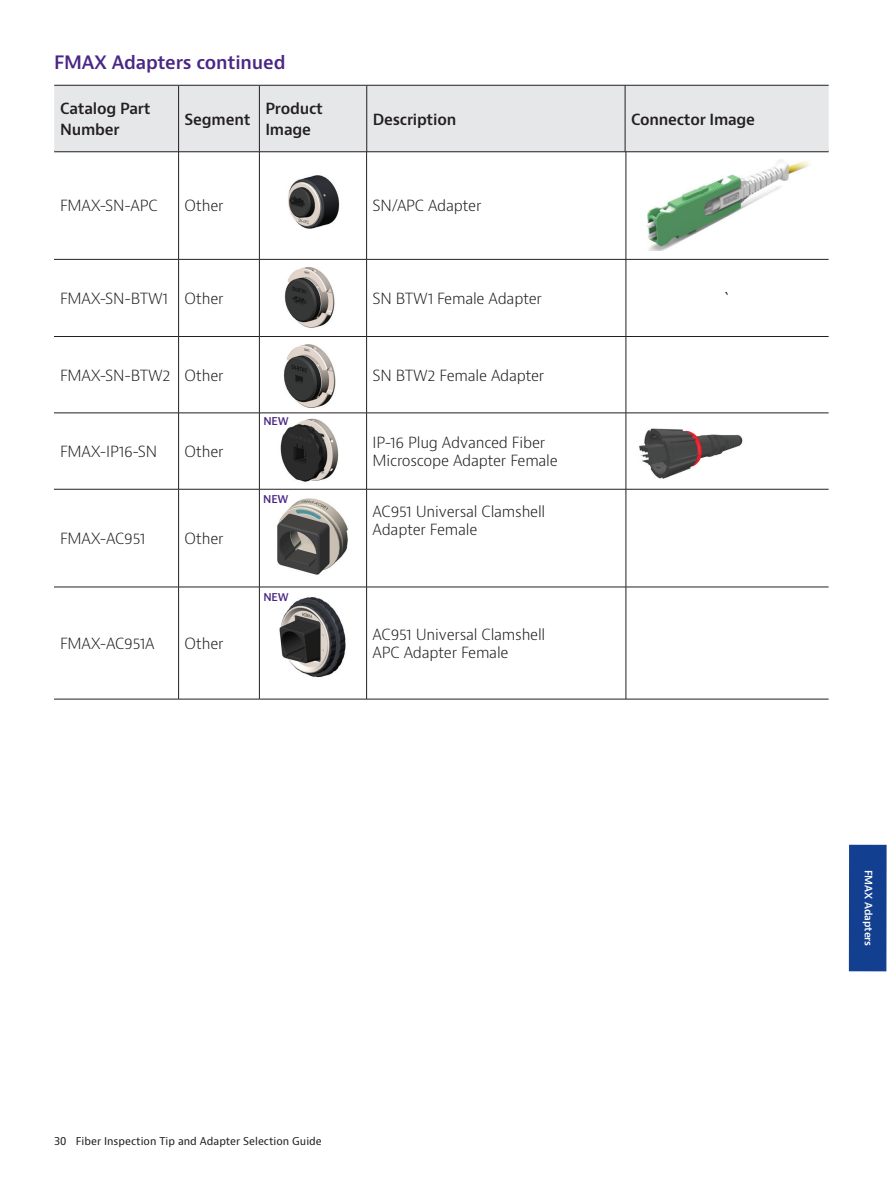
<style>
.page{position:relative;width:893px;height:1191px;background:#fff}
.page>*{position:absolute;margin:0;border:0;box-sizing:border-box;transform-origin:0 0}
.H2_Heading_Purple_12_16{font:600 18px "Bernino Sans";letter-spacing:-.01em;color:#4a2785}
.t1{font:18px "Minion Pro";color:#231f20}
.Table_copy{font:300 15px/18px "Bernino Sans";letter-spacing:-.015em;color:#231f20}
.Table_Header{font:600 15px/21px "Bernino Sans";letter-spacing:-.015em;color:#231f20}
.t2{font:10.5px "Bernino Sans";color:#231f20}
.Table_copy-2{font:600 10.5px "Bernino Sans";letter-spacing:-.015em;color:#4a2785}
.H2_Heading_Purple_12_16-2{font:600 10.05px "Bernino Sans";letter-spacing:-.01em;color:#fff}
</style>
<div class="page">
<hr style="left:178px;top:151px;width:1px;height:108px;background:#231f20">
<hr style="left:259px;top:151px;width:1px;height:108px;background:#231f20">
<hr style="left:366px;top:151px;width:1px;height:108px;background:#231f20">
<hr style="left:626px;top:151px;width:1px;height:108px;background:#231f20">
<hr style="left:54px;top:259px;width:125px;height:1px;background:#231f20">
<hr style="left:179px;top:259px;width:80px;height:1px;background:#231f20">
<hr style="left:178px;top:259px;width:1px;height:77px;background:#231f20">
<hr style="left:259px;top:259px;width:108px;height:1px;background:#231f20">
<hr style="left:259px;top:259px;width:1px;height:77px;background:#231f20">
<hr style="left:367px;top:259px;width:259px;height:1px;background:#231f20">
<hr style="left:366px;top:259px;width:1px;height:77px;background:#231f20">
<hr style="left:626px;top:259px;width:203px;height:1px;background:#231f20">
<hr style="left:626px;top:259px;width:1px;height:77px;background:#231f20">
<hr style="left:54px;top:336px;width:125px;height:1px;background:#231f20">
<hr style="left:179px;top:336px;width:80px;height:1px;background:#231f20">
<hr style="left:178px;top:337px;width:1px;height:76px;background:#231f20">
<hr style="left:259px;top:336px;width:108px;height:1px;background:#231f20">
<hr style="left:259px;top:337px;width:1px;height:76px;background:#231f20">
<hr style="left:367px;top:336px;width:259px;height:1px;background:#231f20">
<hr style="left:366px;top:337px;width:1px;height:76px;background:#231f20">
<hr style="left:626px;top:336px;width:203px;height:1px;background:#231f20">
<hr style="left:626px;top:337px;width:1px;height:76px;background:#231f20">
<hr style="left:54px;top:412px;width:125px;height:1px;background:#231f20">
<hr style="left:179px;top:412px;width:80px;height:1px;background:#231f20">
<hr style="left:178px;top:413px;width:1px;height:76px;background:#231f20">
<hr style="left:259px;top:412px;width:108px;height:1px;background:#231f20">
<hr style="left:259px;top:413px;width:1px;height:76px;background:#231f20">
<hr style="left:367px;top:412px;width:259px;height:1px;background:#231f20">
<hr style="left:366px;top:413px;width:1px;height:76px;background:#231f20">
<hr style="left:626px;top:412px;width:203px;height:1px;background:#231f20">
<hr style="left:626px;top:413px;width:1px;height:76px;background:#231f20">
<hr style="left:54px;top:489px;width:125px;height:1px;background:#231f20">
<hr style="left:179px;top:489px;width:80px;height:1px;background:#231f20">
<hr style="left:178px;top:489px;width:1px;height:98px;background:#231f20">
<hr style="left:259px;top:489px;width:108px;height:1px;background:#231f20">
<hr style="left:259px;top:489px;width:1px;height:98px;background:#231f20">
<hr style="left:367px;top:489px;width:259px;height:1px;background:#231f20">
<hr style="left:366px;top:489px;width:1px;height:98px;background:#231f20">
<hr style="left:626px;top:489px;width:203px;height:1px;background:#231f20">
<hr style="left:626px;top:489px;width:1px;height:98px;background:#231f20">
<hr style="left:54px;top:586px;width:125px;height:1px;background:#231f20">
<hr style="left:179px;top:586px;width:80px;height:1px;background:#231f20">
<hr style="left:178px;top:587px;width:1px;height:112px;background:#231f20">
<hr style="left:259px;top:586px;width:108px;height:1px;background:#231f20">
<hr style="left:259px;top:587px;width:1px;height:112px;background:#231f20">
<hr style="left:367px;top:586px;width:259px;height:1px;background:#231f20">
<hr style="left:366px;top:587px;width:1px;height:112px;background:#231f20">
<hr style="left:626px;top:586px;width:203px;height:1px;background:#231f20">
<hr style="left:626px;top:587px;width:1px;height:112px;background:#231f20">
<hr style="left:54px;top:699px;width:125px;height:1px;background:#231f20">
<hr style="left:179px;top:699px;width:80px;height:1px;background:#231f20">
<hr style="left:259px;top:699px;width:108px;height:1px;background:#231f20">
<hr style="left:367px;top:699px;width:259px;height:1px;background:#231f20">
<hr style="left:626px;top:699px;width:203px;height:1px;background:#231f20">
<img style="left:288px;top:175px;width:52px;height:54px">
<img style="left:647px;top:159px;width:163px;height:92px">
<img style="left:284px;top:267px;width:51px;height:61px">
<img style="left:283px;top:344px;width:53px;height:64px">
<img style="left:280px;top:418px;width:59px;height:64px">
<img style="left:639px;top:428px;width:104px;height:51px">
<img style="left:277px;top:498px;width:71px;height:77px">
<img style="left:279px;top:597px;width:67px;height:81px">
<div style="left:54px;top:86px;width:775px;height:65px;background:#e6e7e9"></div>
<hr style="left:54px;top:85px;width:125px;height:1px;background:#231f20">
<hr style="left:179px;top:85px;width:80px;height:1px;background:#231f20">
<hr style="left:178px;top:85px;width:1px;height:67px;background:#231f20">
<hr style="left:259px;top:85px;width:108px;height:1px;background:#231f20">
<hr style="left:259px;top:85px;width:1px;height:67px;background:#231f20">
<hr style="left:367px;top:85px;width:258px;height:1px;background:#231f20">
<hr style="left:366px;top:85px;width:1px;height:67px;background:#231f20">
<hr style="left:625px;top:85px;width:204px;height:1px;background:#231f20">
<hr style="left:625px;top:85px;width:1px;height:67px;background:#231f20">
<hr style="left:54px;top:151px;width:125px;height:1px;background:#231f20">
<hr style="left:179px;top:151px;width:80px;height:1px;background:#231f20">
<hr style="left:259px;top:151px;width:108px;height:1px;background:#231f20">
<hr style="left:367px;top:151px;width:258px;height:1px;background:#231f20">
<hr style="left:625px;top:151px;width:204px;height:1px;background:#231f20">
<div style="left:849px;top:844px;width:38px;height:127px;background:#123f90"></div>
<p class="H2_Heading_Purple_12_16" style="left:54px;top:50px;width:233px">FMAX Adapters continued</p>
<p class="Table_Header" style="left:60px;top:98px;width:92px">Catalog Part<br>Number</p>
<p class="Table_Header" style="left:185px;top:109px;width:68px">Segment</p>
<p class="Table_Header" style="left:265px;top:98px;width:59px">Product<br>Image</p>
<p class="Table_Header" style="left:373px;top:109px;width:85px">Description</p>
<p class="Table_Header" style="left:631px;top:109px;width:126px">Connector Image</p>
<p class="Table_copy" style="left:60px;top:197px;width:99px">FMAX-SN-APC</p>
<p class="Table_copy" style="left:185px;top:197px;width:41px">Other</p>
<p class="Table_copy" style="left:373px;top:197px;width:110px">SN/APC Adapter</p>
<p class="Table_copy" style="left:60px;top:290px;width:110px">FMAX-SN-BTW1</p>
<p class="Table_copy" style="left:185px;top:290px;width:41px">Other</p>
<p class="Table_copy" style="left:373px;top:290px;width:171px">SN BTW1 Female Adapter</p>
<p class="t1" style="left:724px;top:287px;width:9px">`</p>
<p class="Table_copy" style="left:60px;top:366px;width:112px">FMAX-SN-BTW2</p>
<p class="Table_copy" style="left:185px;top:366px;width:41px">Other</p>
<p class="Table_copy" style="left:373px;top:366px;width:173px">SN BTW2 Female Adapter</p>
<p class="Table_copy-2" style="left:263px;top:415px;width:27px">NEW</p>
<p class="Table_copy" style="left:60px;top:443px;width:99px">FMAX-IP16-SN</p>
<p class="Table_copy" style="left:185px;top:443px;width:41px">Other</p>
<p class="Table_copy" style="left:373px;top:434px;width:187px">IP-16 Plug Advanced Fiber<br>Microscope Adapter Female</p>
<p class="Table_copy" style="left:60px;top:530px;width:87px">FMAX-AC951</p>
<p class="Table_copy" style="left:185px;top:530px;width:41px">Other</p>
<p class="Table_copy-2" style="left:263px;top:493px;width:27px">NEW</p>
<p class="Table_copy-2" style="left:263px;top:591px;width:27px">NEW</p>
<p class="Table_copy" style="left:373px;top:503px;width:174px">AC951 Universal Clamshell<br>Adapter Female</p>
<p class="Table_copy" style="left:60px;top:635px;width:96px">FMAX-AC951A</p>
<p class="Table_copy" style="left:185px;top:635px;width:41px">Other</p>
<p class="Table_copy" style="left:373px;top:626px;width:174px">AC951 Universal Clamshell<br>APC Adapter Female</p>
<p class="t2" style="left:54px;top:1134px;width:269px">30 Fiber Inspection Tip and Adapter Selection Guide</p>
<p class="H2_Heading_Purple_12_16-2" style="left:875px;top:870px;width:78px;rotate:90deg">FMAX Adapters</p>
</div>
